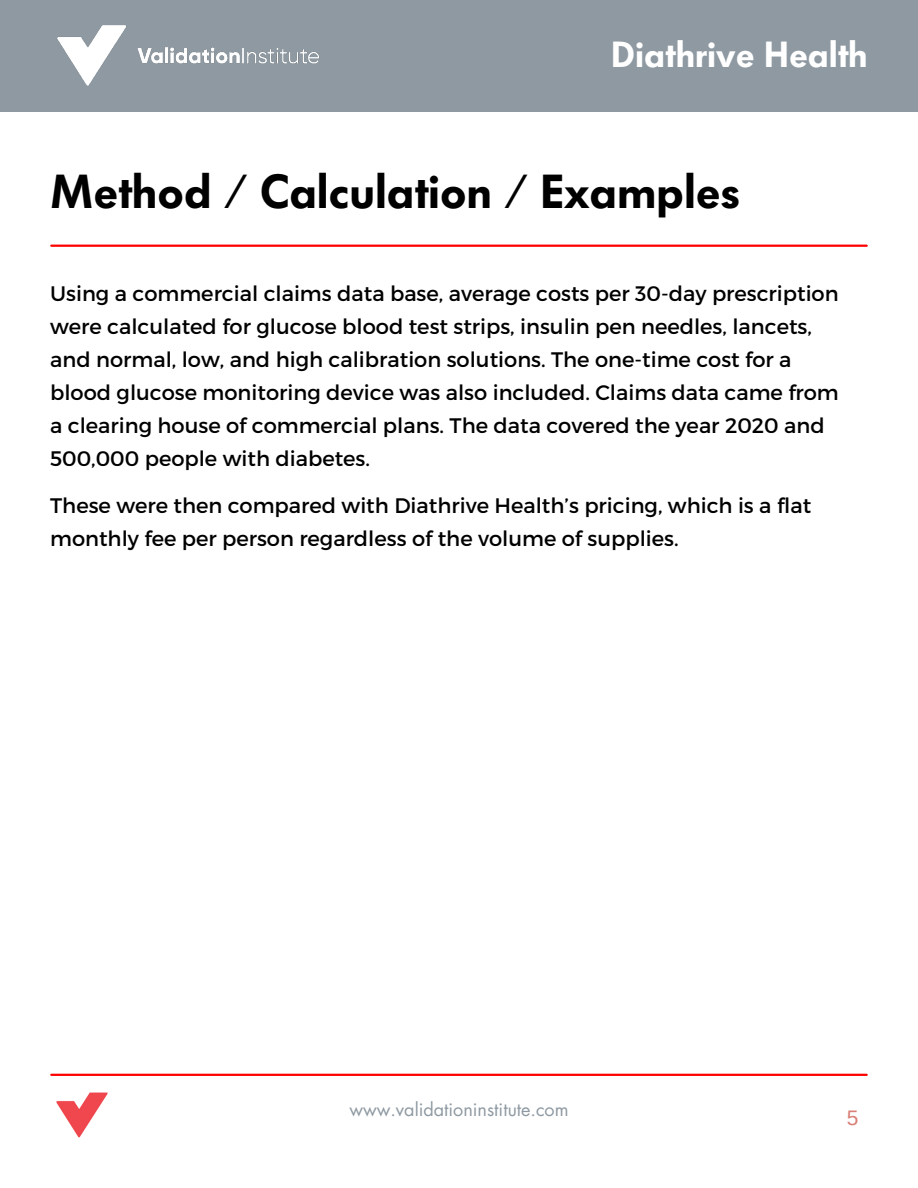
<style>
.page{position:relative;width:918px;height:1188px;background:#fff}
.page>*{position:absolute;margin:0;border:0;box-sizing:border-box;transform-origin:0 0}
.t1{font:600 47.25px "Futura BQ";color:#000}
.t2{font:600 36px "Futura BQ";color:#fff}
.t3{font:21px/33px "Montserrat";color:#000}
.t4{font:21px "Arimo";color:#d97f76}
.t5{font:18px "Futura LT";color:#8e99a2}
</style>
<div class="page">
<div style="left:0;top:0;width:918px;height:112px;background:#8e99a2"></div>
<img style="left:57px;top:25px;width:262px;height:61px">
<hr style="left:51px;top:1074px;width:816px;height:2px;background:#f00">
<img style="left:56px;top:1092px;width:52px;height:46px">
<hr style="left:51px;top:245px;width:816px;height:2px;background:#f00">
<p class="t2" style="left:611px;top:33px;width:258px">Diathrive Health</p>
<p class="t1" style="left:50px;top:164px;width:692px">Method / Calculation / Examples</p>
<h2 class="t3" style="left:50px;top:276px;width:790px">Using a commercial claims data base, average costs per 30-day prescription were calculated for glucose blood test strips, insulin pen needles, lancets, and normal, low, and high calibration solutions. The one-time cost for a blood glucose monitoring device was also included. Claims data came from a clearing house of commercial plans. The data covered the year 2020 and 500,000 people with diabetes.</h2>
<h1 class="t3" style="left:50px;top:488px;width:763px">These were then compared with Diathrive Health’s pricing, which is a flat monthly fee per person regardless of the volume of supplies.</h1>
<h3 class="t5" style="left:349px;top:1098px;width:221px">www.validationinstitute.com</h3>
<h3 class="t4" style="left:847px;top:1106px;width:13px">5</h3>
</div>
